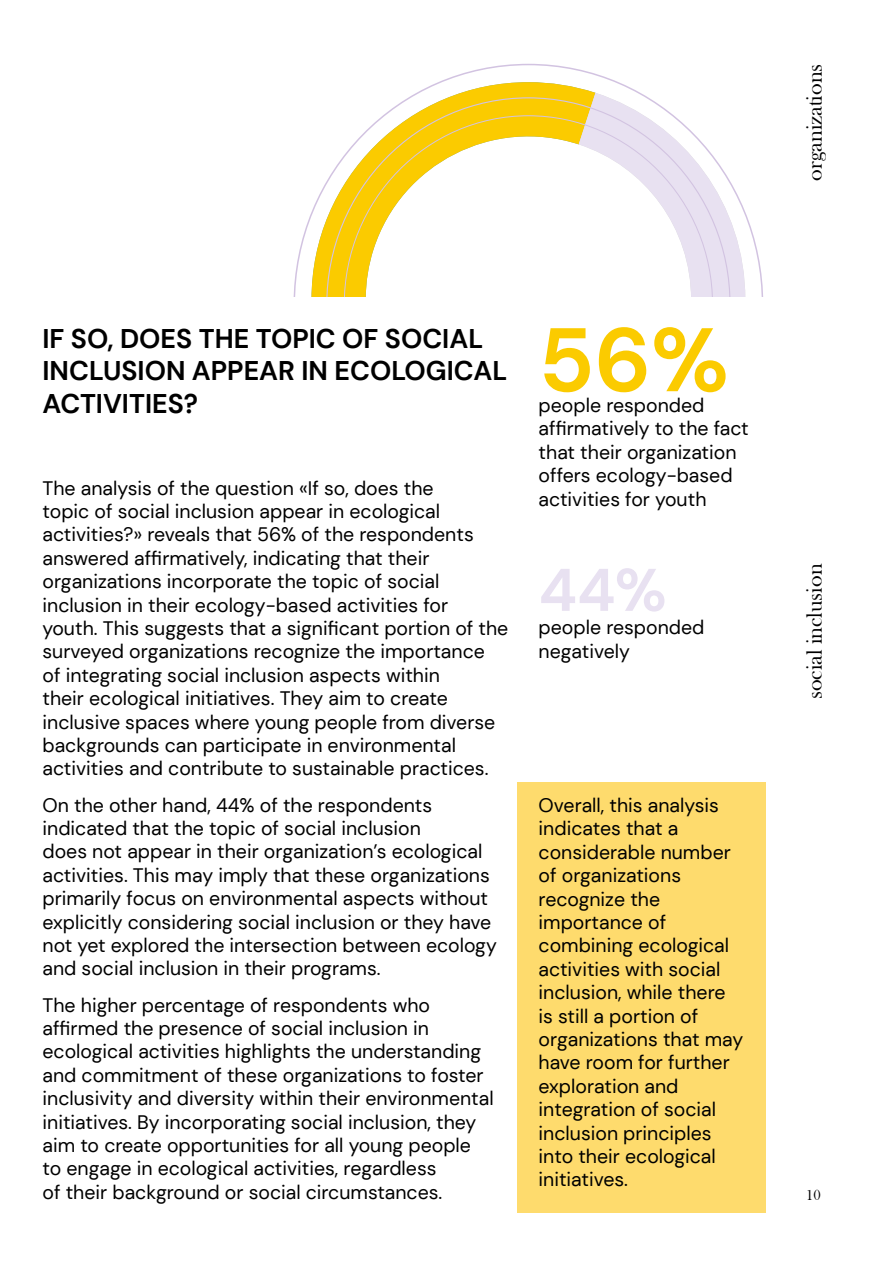
<style>
.page{position:relative;width:893px;height:1263px;background:#fff}
.page>*{position:absolute;margin:0;border:0;box-sizing:border-box;transform-origin:0 0}
.t1{font:700 90px "DM Sans";color:#fbcb00}
.t2{font:700 60px "DM Sans";color:#e8e1f1}
.t3{font:700 27px/32.4px "DM Sans";color:#000}
.t4{font:22.5px "Bask Old Face";color:#000}
.t5{font:19.5px/23.4px "DM Sans";color:#000}
.t6{font:15px "Bask Old Face";color:#000}
</style>
<div class="page">
<div style="left:517px;top:782px;width:248px;height:431px;background:#fedb6d"></div>
<svg style="left:293px;top:64px;width:470px;height:233px"></svg>
<p class="t4" style="left:802px;top:180px;width:118px;rotate:-90deg">organizations</p>
<h3 class="t3" style="left:43px;top:322px;width:466px">IF SO, DOES THE TOPIC OF SOCIAL<br>INCLUSION APPEAR IN ECOLOGICAL<br>ACTIVITIES?</h3>
<p class="t5" style="left:43px;top:476px;width:467px">The analysis of the question «If so, does the<br>topic of social inclusion appear in ecological activities?» reveals that 56% of the respondents answered affirmatively, indicating that their organizations incorporate the topic of social inclusion in their ecology-based activities for<br>youth. This suggests that a significant portion of the surveyed organizations recognize the importance<br>of integrating social inclusion aspects within<br>their ecological initiatives. They aim to create inclusive spaces where young people from diverse backgrounds can participate in environmental activities and contribute to sustainable practices.</p>
<p class="t5" style="left:43px;top:793px;width:456px">On the other hand, 44% of the respondents indicated that the topic of social inclusion<br>does not appear in their organization’s ecological activities. This may imply that these organizations primarily focus on environmental aspects without explicitly considering social inclusion or they have not yet explored the intersection between ecology and social inclusion in their programs.</p>
<p class="t5" style="left:43px;top:993px;width:453px">The higher percentage of respondents who affirmed the presence of social inclusion in ecological activities highlights the understanding and commitment of these organizations to foster inclusivity and diversity within their environmental initiatives. By incorporating social inclusion, they aim to create opportunities for all young people to engage in ecological activities, regardless<br>of their background or social circumstances.</p>
<h1 class="t1" style="left:539px;top:303px;width:192px">56%</h1>
<p class="t5" style="left:539px;top:393px;width:212px">people responded affirmatively to the fact that their organization offers ecology-based activities for youth</p>
<h2 class="t2" style="left:539px;top:552px;width:130px">44%</h2>
<p class="t5" style="left:539px;top:639px;width:93px">negatively</p>
<p class="t5" style="left:539px;top:616px;width:167px">people responded</p>
<p class="t5" style="left:539px;top:793px;width:206px">Overall, this analysis indicates that a considerable number of organizations recognize the importance of combining ecological activities with social inclusion, while there is still a portion of organizations that may have room for further exploration and integration of social inclusion principles into their ecological initiatives.</p>
<p class="t4" style="left:802px;top:699px;width:137px;rotate:-90deg">social inclusion</p>
<p class="t6" style="left:806px;top:1186px;width:16px">10</p>
</div>
